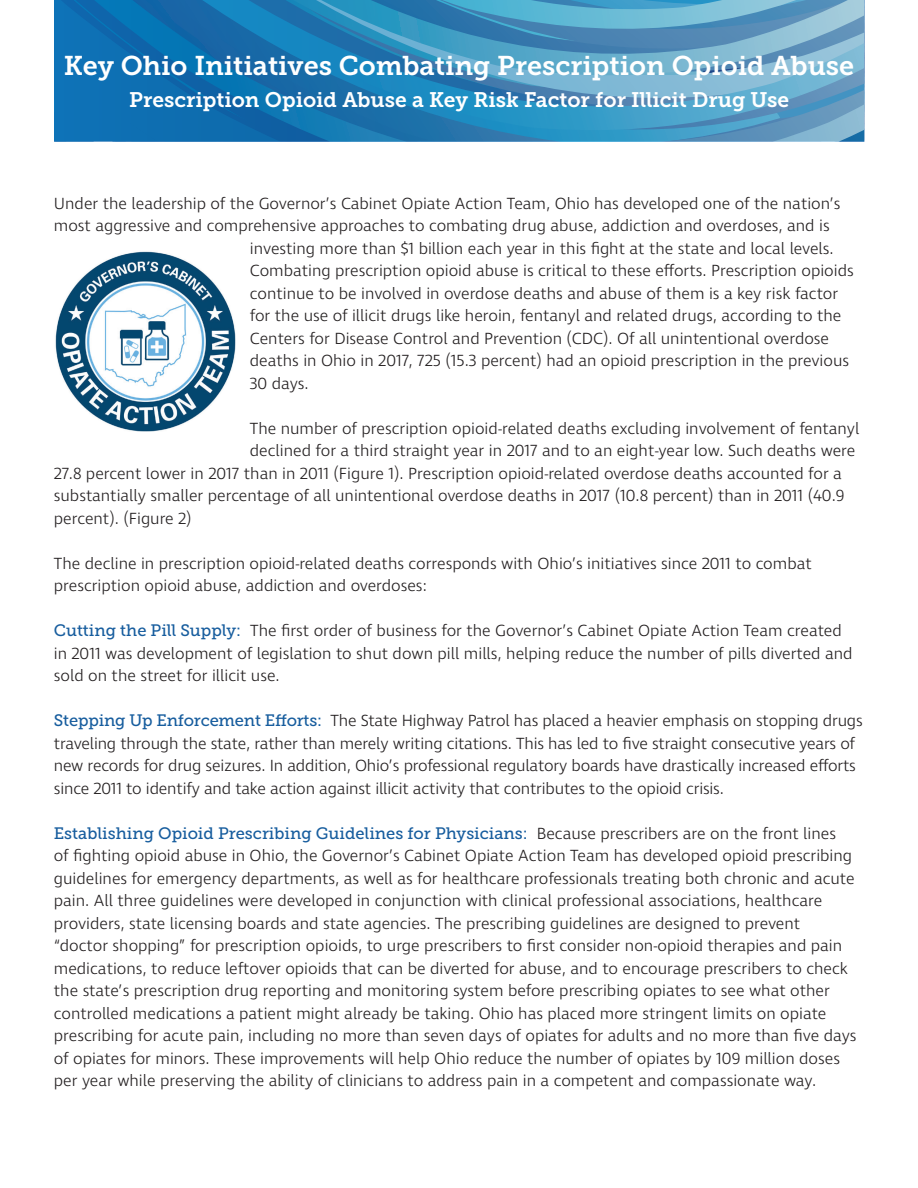
<style>
.page{position:relative;width:918px;height:1188px;background:#fff}
.page>*{position:absolute;margin:0;border:0;box-sizing:border-box;transform-origin:0 0}
.t1{font:27px "Museo Slab 700";color:#fff}
.t2{font:21px "Museo Slab 700";color:#fff}
.t3{font:300 16.5px/22.5px "Ingra";color:#231f20}
.t4{font:16.5px "Museo Slab 500";color:#175d9e}
.s1{font-family:"Museo Slab 500";font-weight:400;color:#175d9e}
.s2{font-family:"Ingra";font-weight:300;color:#231f20}
</style>
<div class="page">
<svg style="left:54px;top:0;width:810px;height:142px;background:#398bbc"></svg>
<img style="left:55px;top:251px;width:181px;height:181px">
<h1 class="t1" style="left:64px;top:50px;width:792px">Key Ohio Initiatives Combating Prescription Opioid Abuse</h1>
<p class="t2" style="left:129px;top:88px;width:661px">Prescription Opioid Abuse a Key Risk Factor for Illicit Drug Use</p>
<p class="t3" style="left:54px;top:193px;width:788px">Under the leadership of the Governor’s Cabinet Opiate Action Team, Ohio has developed one of the nation’s</p>
<p class="t3" style="left:54px;top:215px;width:777px">most aggressive and comprehensive approaches to combating drug abuse, addiction and overdoses, and is</p>
<p class="t3" style="left:250px;top:238px;width:585px">investing more than $1 billion each year in this fight at the state and local levels.</p>
<p class="t3" style="left:250px;top:260px;width:605px">Combating prescription opioid abuse is critical to these efforts. Prescription opioids</p>
<p class="t3" style="left:250px;top:283px;width:590px">continue to be involved in overdose deaths and abuse of them is a key risk factor</p>
<p class="t3" style="left:250px;top:305px;width:593px">for the use of illicit drugs like heroin, fentanyl and related drugs, according to the</p>
<p class="t3" style="left:250px;top:328px;width:581px">Centers for Disease Control and Prevention (CDC). Of all unintentional overdose</p>
<p class="t3" style="left:250px;top:350px;width:601px">deaths in Ohio in 2017, 725 (15.3 percent) had an opioid prescription in the previous</p>
<p class="t3" style="left:250px;top:373px;width:60px">30 days.</p>
<p class="t3" style="left:250px;top:418px;width:611px">The number of prescription opioid-related deaths excluding involvement of fentanyl</p>
<p class="t3" style="left:250px;top:440px;width:607px">declined for a third straight year in 2017 and to an eight-year low. Such deaths were</p>
<p class="t3" style="left:54px;top:463px;width:790px">27.8 percent lower in 2017 than in 2011 (Figure 1). Prescription opioid-related overdose deaths accounted for a</p>
<p class="t3" style="left:54px;top:485px;width:792px">substantially smaller percentage of all unintentional overdose deaths in 2017 (10.8 percent) than in 2011 (40.9</p>
<p class="t3" style="left:54px;top:508px;width:139px">percent). (Figure 2)</p>
<p class="t3" style="left:54px;top:553px;width:759px">The decline in prescription opioid-related deaths corresponds with Ohio’s initiatives since 2011 to combat prescription opioid abuse, addiction and overdoses:</p>
<p class="t3" style="left:54px;top:620px;width:800px"><span class="s1">Cutting the Pill Supply:</span> The first order of business for the Governor’s Cabinet Opiate Action Team created in 2011 was development of legislation to shut down pill mills, helping reduce the number of pills diverted and sold on the street for illicit use.</p>
<p class="t3" style="left:54px;top:710px;width:810px"><span class="s1">Stepping Up Enforcement Efforts:</span> The State Highway Patrol has placed a heavier emphasis on stopping drugs traveling through the state, rather than merely writing citations. This has led to five straight consecutive years of new records for drug seizures. In addition, Ohio’s professional regulatory boards have drastically increased efforts since 2011 to identify and take action against illicit activity that contributes to the opioid crisis.</p>
<p class="t4" style="left:54px;top:824px;width:784px">Establishing Opioid Prescribing Guidelines for Physicians: <span class="s2">Because prescribers are on the front lines</span></p>
<p class="t3" style="left:54px;top:845px;width:804px">of fighting opioid abuse in Ohio, the Governor’s Cabinet Opiate Action Team has developed opioid prescribing guidelines for emergency departments, as well as for healthcare professionals treating both chronic and acute pain. All three guidelines were developed in conjunction with clinical professional associations, healthcare providers, state licensing boards and state agencies. The prescribing guidelines are designed to prevent “doctor shopping” for prescription opioids, to urge prescribers to first consider non-opioid therapies and pain medications, to reduce leftover opioids that can be diverted for abuse, and to encourage prescribers to check the state’s prescription drug reporting and monitoring system before prescribing opiates to see what other controlled medications a patient might already be taking. Ohio has placed more stringent limits on opiate prescribing for acute pain, including no more than seven days of opiates for adults and no more than five days of opiates for minors. These improvements will help Ohio reduce the number of opiates by 109 million doses per year while preserving the ability of clinicians to address pain in a competent and compassionate way.</p>
</div>
